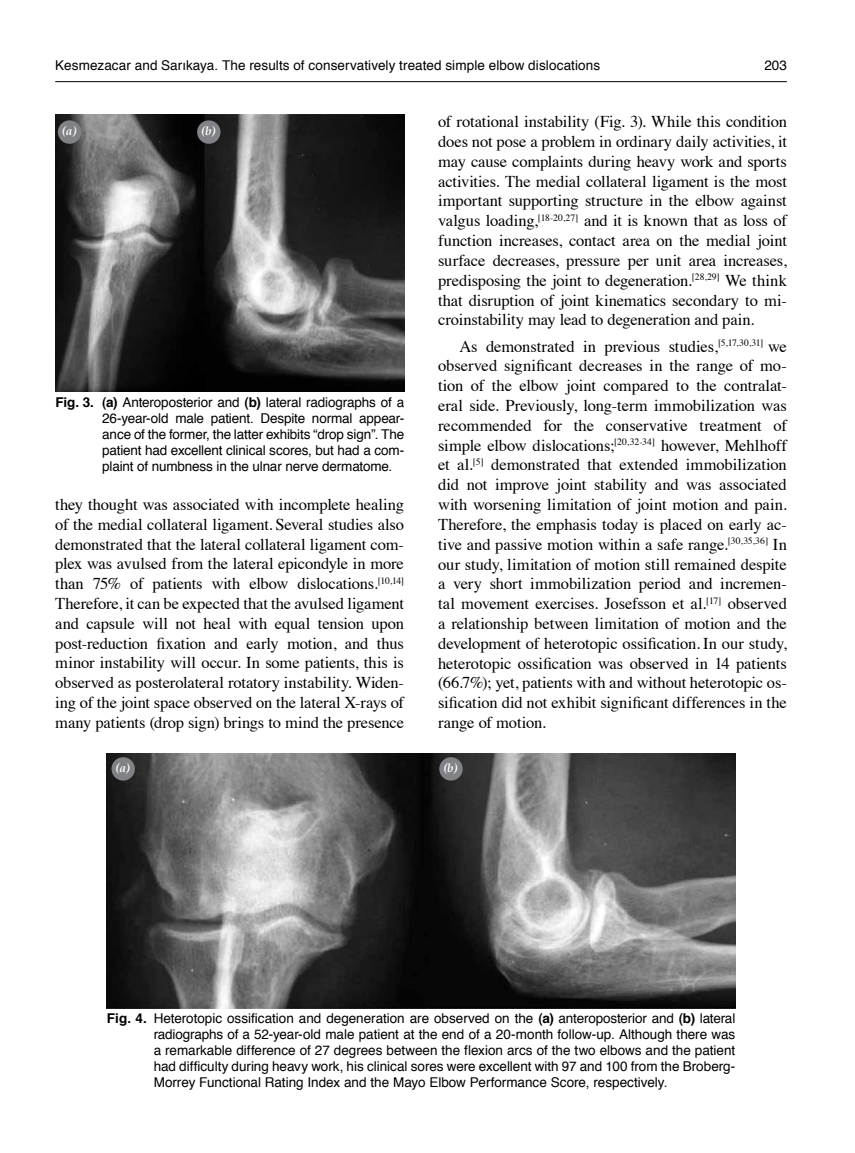
<style>
.page{position:relative;width:855px;height:1153px;background:#fff}
.page>*{position:absolute;margin:0;border:0;box-sizing:border-box;transform-origin:0 0}
.t1{font:16.5px/19.8px "Times";letter-spacing:-.005em;color:#000;text-align:justify}
.t2{font:13.5px/16.2px "Helvetica";color:#000;text-align:justify}
.t3{font:italic 700 12px "Palatino";color:#fff}
.s1{font-weight:700}
</style>
<div class="page">
<hr style="left:55px;top:81px;width:732px;height:1px;background:#000">
<img style="left:107px;top:753px;width:628px;height:255px">
<div style="left:111px;top:757px;width:24px;height:23px;background:#808285;border-radius:50%"></div>
<div style="left:439px;top:757px;width:24px;height:23px;background:#808285;border-radius:50%"></div>
<img style="left:55px;top:115px;width:349px;height:277px">
<div style="left:58px;top:120px;width:23px;height:24px;background:#808285;border-radius:50%"></div>
<div style="left:197px;top:120px;width:23px;height:24px;background:#808285;border-radius:50%"></div>
<p class="t2" style="left:55px;top:57px;width:546px">Kesmezacar and Sarıkaya. The results of conservatively treated simple elbow dislocations</p>
<p class="t2" style="left:764px;top:57px;width:24px">203</p>
<p class="t3" style="left:62px;top:121px;width:16px">(a)</p>
<p class="t3" style="left:201px;top:121px;width:16px">(b)</p>
<p class="t2" style="left:102px;top:394px;width:303px;text-indent:-47px"><span class="s1">Fig. 3. (a)</span> Anteroposterior and <span class="s1">(b)</span> lateral radiographs of a 26-year-old male patient. Despite normal appear&shy;ance of the former, the latter exhibits “drop sign”. The patient had excellent clinical scores, but had a com&shy;plaint of numbness in the ulnar nerve dermatome.</p>
<p class="t1" style="left:55px;top:493px;width:350px">they thought was associated with incomplete healing of the medial collateral ligament. Several studies also demonstrated that the lateral collateral ligament com&shy;plex was avulsed from the lateral epicondyle in more than 75% of patients with elbow dislocations.<sup>[10,14] </sup>Therefore, it can be expected that the avulsed ligament and capsule will not heal with equal tension upon post-reduction fixation and early motion, and thus minor instability will occur. In some patients, this is observed as posterolateral rotatory instability. Widen&shy;ing of the joint space observed on the lateral X-rays of many patients (drop sign) brings to mind the presence</p>
<p class="t1" style="left:438px;top:110px;width:350px">of rotational instability (Fig. 3). While this condition does not pose a problem in ordinary daily activities, it may cause complaints during heavy work and sports activities. The medial collateral ligament is the most important supporting structure in the elbow against valgus loading,<sup>[18-20,27]</sup> and it is known that as loss of function increases, contact area on the medial joint surface decreases, pressure per unit area increases, predisposing the joint to degeneration.<sup>[28,29]</sup> We think that disruption of joint kinematics secondary to mi&shy;croinstability may lead to degeneration and pain.</p>
<p class="t1" style="left:438px;top:335px;width:350px;text-indent:21px">As demonstrated in previous studies,<sup>[5,17,30,31]</sup> we observed significant decreases in the range of mo&shy;tion of the elbow joint compared to the contralat&shy;eral side. Previously, long-term immobilization was recommended for the conservative treatment of simple elbow dislocations;<sup>[20,32-34]</sup> however, Mehlhoff et al.<sup>[5]</sup> demonstrated that extended immobilization did not improve joint stability and was associated with worsening limitation of joint motion and pain.<br>Therefore, the emphasis today is placed on early ac&shy;tive and passive motion within a safe range.<sup>[30,35,36]</sup> In our study, limitation of motion still remained despite a very short immobilization period and incremen&shy;tal movement exercises. Josefsson et al.<sup>[17]</sup> observed a relationship between limitation of motion and the development of heterotopic ossification. In our study, heterotopic ossification was observed in 14 patients (66.7%); yet, patients with and without heterotopic os&shy;sification did not exhibit significant differences in the range of motion.</p>
<p class="t3" style="left:115px;top:757px;width:16px">(a)</p>
<p class="t3" style="left:443px;top:757px;width:16px">(b)</p>
<p class="t2" style="left:154px;top:1009px;width:583px;text-indent:-47px"><span class="s1">Fig. 4.</span> Heterotopic ossification and degeneration are observed on the <span class="s1">(a)</span> anteroposterior and <span class="s1">(b)</span> lateral radiographs of a 52-year-old male patient at the end of a 20-month follow-up. Although there was a remarkable difference of 27 degrees between the flexion arcs of the two elbows and the patient had difficulty during heavy work, his clinical sores were excellent with 97 and 100 from the Broberg-Morrey Functional Rating Index and the Mayo Elbow Performance Score, respectively.</p>
</div>
